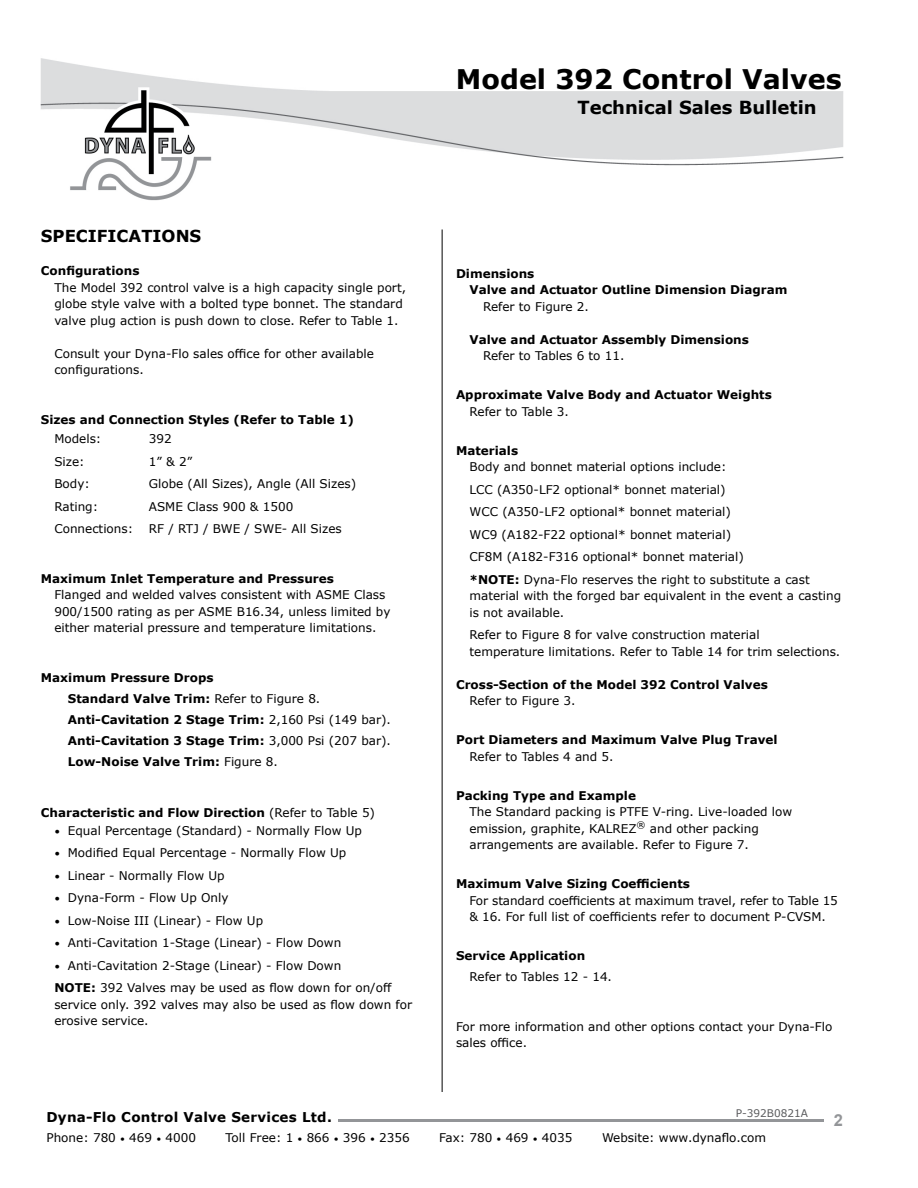
<style>
.page{position:relative;width:918px;height:1188px;background:#fff}
.page>*{position:absolute;margin:0;border:0;box-sizing:border-box;transform-origin:0 0}
.t1{font:700 27px "Verdana";color:#000}
.t2{font:700 18px "Verdana";color:#000}
.t3{font:700 16.5px "Verdana";color:#000}
.t4{font:700 16.5px "Arial";color:#939598}
.t5{font:700 13.5px "Verdana";letter-spacing:.02em;color:#000}
.t6{font:12px/16.5px "Verdana";color:#000}
.t7{font:700 12px/21px "Verdana";color:#000}
.t8{font:10.5px "Verdana";color:#5a5b5d}
.s1{font-weight:400}
.s2{font-size:10.5px}
.s3{font-weight:700}
.s4{font-size:9px}
</style>
<div class="page">
<img style="left:41px;top:58px;width:803px;height:143px">
<hr style="left:338px;top:1120px;width:486px;height:2px;background:#939598">
<hr style="left:442px;top:230px;width:1px;height:862px;background:#000">
<h1 class="t1" style="left:456px;top:60px;width:387px">Model 392 Control Valves</h1>
<h2 class="t2" style="left:578px;top:95px;width:241px">Technical Sales Bulletin</h2>
<h3 class="t3" style="left:41px;top:224px;width:162px">SPECIFICATIONS</h3>
<p class="t7" style="left:41px;top:260px;width:100px">Configurations</p>
<p class="t6" style="left:54px;top:279px;width:353px">The Model 392 control valve is a high capacity single port, globe style valve with a bolted type bonnet. The standard valve plug action is push down to close. Refer to Table 1.</p>
<p class="t6" style="left:54px;top:345px;width:321px">Consult your Dyna-Flo sales office for other available configurations.</p>
<p class="t7" style="left:41px;top:409px;width:315px">Sizes and Connection Styles (Refer to Table 1)</p>
<p class="t6" style="left:54px;top:430px;width:49px">Models:</p>
<p class="t6" style="left:149px;top:430px;width:24px">392</p>
<p class="t6" style="left:54px;top:453px;width:32px">Size:</p>
<p class="t6" style="left:149px;top:453px;width:45px">1” &amp; 2”</p>
<p class="t6" style="left:54px;top:475px;width:37px">Body:</p>
<p class="t6" style="left:149px;top:475px;width:209px">Globe (All Sizes), Angle (All Sizes)</p>
<p class="t6" style="left:54px;top:498px;width:45px">Rating:</p>
<p class="t6" style="left:149px;top:498px;width:146px">ASME Class 900 &amp; 1500</p>
<p class="t6" style="left:54px;top:520px;width:80px">Connections:</p>
<p class="t6" style="left:149px;top:520px;width:194px">RF / RTJ / BWE / SWE- All Sizes</p>
<p class="t7" style="left:41px;top:568px;width:295px">Maximum Inlet Temperature and Pressures</p>
<p class="t6" style="left:54px;top:586px;width:338px">Flanged and welded valves consistent with ASME Class<br>900/1500 rating as per ASME B16.34, unless limited by either material pressure and temperature limitations.</p>
<p class="t7" style="left:68px;top:667px;width:325px;text-indent:-27px">Maximum Pressure Drops<br>Standard Valve Trim: <span class="s1">Refer to Figure 8.<br></span>Anti-Cavitation 2 Stage Trim: <span class="s1">2,160 Psi (149 bar).<br></span>Anti-Cavitation 3 Stage Trim: <span class="s1">3,000 Psi (207 bar).<br></span>Low-Noise Valve Trim: <span class="s1">Figure 8.</span></p>
<p class="t7" style="left:41px;top:802px;width:336px">Characteristic and Flow Direction <span class="s1">(Refer to Table 5)</span></p>
<p class="t6" style="left:54px;top:822px;width:309px"><span class="s2">•</span> Equal Percentage (Standard) - Normally Flow Up</p>
<p class="t6" style="left:54px;top:844px;width:293px"><span class="s2">•</span> Modified Equal Percentage - Normally Flow Up</p>
<p class="t6" style="left:54px;top:867px;width:172px"><span class="s2">•</span> Linear - Normally Flow Up</p>
<p class="t6" style="left:54px;top:889px;width:176px"><span class="s2">•</span> Dyna-Form - Flow Up Only</p>
<p class="t6" style="left:54px;top:912px;width:210px"><span class="s2">•</span> Low-Noise III (Linear) - Flow Up</p>
<p class="t6" style="left:54px;top:934px;width:288px"><span class="s2">•</span> Anti-Cavitation 1-Stage (Linear) - Flow Down</p>
<p class="t6" style="left:54px;top:954px;width:339px;line-height:22.5px"><span class="s2">•</span> Anti-Cavitation 2-Stage (Linear) - Flow Down<br><span class="s3">NOTE:</span> 392 Valves may be used as flow down for on/off</p>
<p class="t6" style="left:54px;top:996px;width:359px">service only. 392 valves may also be used as flow down for erosive service.</p>
<p class="t7" style="left:470px;top:265px;width:319px;line-height:16.5px;text-indent:-14px">Dimensions<br>Valve and Actuator Outline Dimension Diagram</p>
<p class="t6" style="left:483px;top:298px;width:107px">Refer to Figure 2.</p>
<p class="t7" style="left:470px;top:329px;width:281px">Valve and Actuator Assembly Dimensions</p>
<p class="t6" style="left:483px;top:347px;width:143px">Refer to Tables 6 to 11.</p>
<p class="t7" style="left:456px;top:384px;width:317px">Approximate Valve Body and Actuator Weights</p>
<p class="t6" style="left:470px;top:403px;width:101px">Refer to Table 3.</p>
<p class="t7" style="left:456px;top:440px;width:64px">Materials</p>
<p class="t6" style="left:470px;top:455px;width:342px;line-height:22.5px">Body and bonnet material options include:<br>LCC (A350-LF2 optional* bonnet material)<br>WCC (A350-LF2 optional* bonnet material)<br>WC9 (A182-F22 optional* bonnet material)<br>CF8M (A182-F316 optional* bonnet material)<br><span class="s3">*NOTE:</span> Dyna-Flo reserves the right to substitute a cast</p>
<p class="t6" style="left:470px;top:587px;width:373px">material with the forged bar equivalent in the event a casting is not available.</p>
<p class="t6" style="left:470px;top:626px;width:372px">Refer to Figure 8 for valve construction material<br>temperature limitations. Refer to Table 14 for trim selections.</p>
<p class="t7" style="left:456px;top:674px;width:313px">Cross-Section of the Model 392 Control Valves</p>
<p class="t6" style="left:470px;top:692px;width:107px">Refer to Figure 3.</p>
<p class="t7" style="left:456px;top:729px;width:323px">Port Diameters and Maximum Valve Plug Travel</p>
<p class="t6" style="left:470px;top:748px;width:146px">Refer to Tables 4 and 5.</p>
<p class="t7" style="left:456px;top:785px;width:181px">Packing Type and Example</p>
<p class="t6" style="left:470px;top:803px;width:324px">The Standard packing is PTFE V-ring. Live-loaded low emission, graphite, KALREZ<sup>®</sup> and other packing arrangements are available. Refer to Figure 7.</p>
<p class="t7" style="left:456px;top:873px;width:236px">Maximum Valve Sizing Coefficients</p>
<p class="t6" style="left:470px;top:892px;width:370px">For standard coefficients at maximum travel, refer to Table 15 &amp; 16. For full list of coefficients refer to document P-CVSM.</p>
<p class="t7" style="left:456px;top:945px;width:131px">Service Application</p>
<p class="t6" style="left:470px;top:968px;width:144px">Refer to Tables 12 - 14.</p>
<p class="t6" style="left:456px;top:1018px;width:378px">For more information and other options contact your Dyna-Flo sales office.</p>
<p class="t8" style="left:736px;top:1106px;width:74px">P-392B0821A</p>
<p class="t5" style="left:46px;top:1108px;width:287px">Dyna-Flo Control Valve Services Ltd.</p>
<p class="t6" style="left:46px;top:1130px;width:151px">Phone: 780 <span class="s4">•</span> 469 <span class="s4">•</span> 4000</p>
<p class="t6" style="left:226px;top:1130px;width:186px">Toll Free: 1 <span class="s4">•</span> 866 <span class="s4">•</span> 396 <span class="s4">•</span> 2356</p>
<p class="t6" style="left:439px;top:1130px;width:135px">Fax: 780 <span class="s4">•</span> 469 <span class="s4">•</span> 4035</p>
<p class="t6" style="left:602px;top:1130px;width:165px">Website: www.dynaflo.com</p>
<h3 class="t4" style="left:834px;top:1108px;width:11px">2</h3>
</div>
